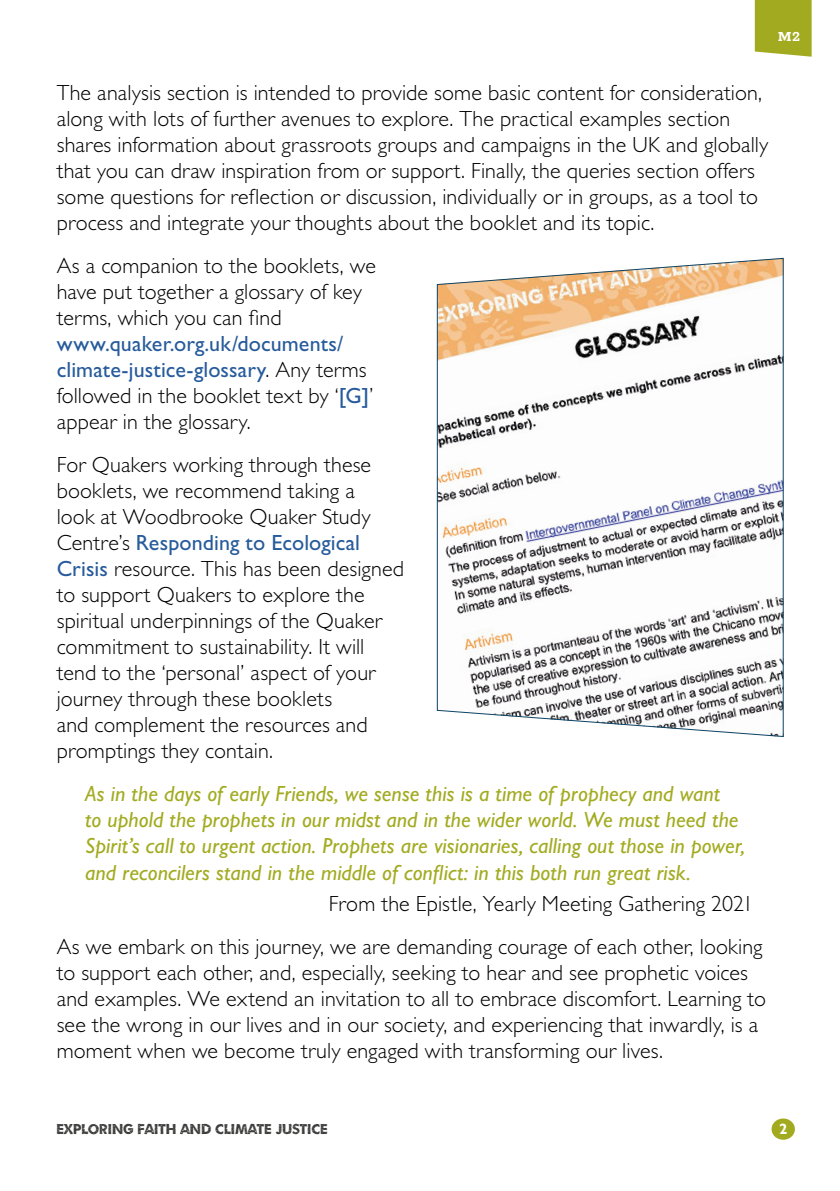
<style>
.page{position:relative;width:840px;height:1191px;background:#fff}
.page>*{position:absolute;margin:0;border:0;box-sizing:border-box;transform-origin:0 0}
.t1{font:300 22px/26px "Gill Sans Std";letter-spacing:.005em;color:#000}
.t2{font:italic 22px/26px "Gill Sans Std";letter-spacing:.005em;color:#a2ab20}
.t3{font:16px "Umbrage";letter-spacing:.02em;color:#3c3c3b}
.t4{font:700 16px "Rokkitt";color:#fff}
.t5{font:700 15px "Gill Sans Std";color:#fff}
.s1{font-weight:400;color:#275b9b}
</style>
<div class="page">
<svg style="left:436px;top:258px;width:347px;height:479px"></svg>
<div style="left:771px;top:1118px;width:23px;height:21px;background:#a2ab20;border-radius:50%"></div>
<svg style="left:754px;top:0;width:57px;height:57px;background:#a7b02e"></svg>
<p class="t4" style="left:777px;top:24px;width:24px">M2</p>
<p class="t1" style="left:57px;top:80px;width:712px">The analysis section is intended to provide some basic content for consideration, along with lots of further avenues to explore. The practical examples section shares information about grassroots groups and campaigns in the UK and globally that you can draw inspiration from or support. Finally, the queries section offers some questions for reflection or discussion, individually or in groups, as a tool to process and integrate your thoughts about the booklet and its topic.</p>
<p class="t1" style="left:57px;top:253px;width:320px">As a companion to the booklets, we have put together a glossary of key terms, which you can find</p>
<p class="t1" style="left:57px;top:331px;width:318px"><span class="s1">www.quaker.org.uk/documents/ climate-justice-glossary</span>. Any terms followed in the booklet text by ‘<span class="s1">[G]</span>’ appear in the glossary.</p>
<p class="t1" style="left:57px;top:452px;width:349px">For Quakers working through these booklets, we recommend taking a<br>look at Woodbrooke Quaker Study Centre’s <span class="s1">Responding to Ecological Crisis</span> resource. This has been designed to support Quakers to explore the spiritual underpinnings of the Quaker commitment to sustainability. It will tend to the ‘personal’ aspect of your journey through these booklets<br>and complement the resources and promptings they contain.</p>
<p class="t2" style="left:85px;top:781px;width:661px">As in the days of early Friends, we sense this is a time of prophecy and want<br>to uphold the prophets in our midst and in the wider world. We must heed the Spirit’s call to urgent action. Prophets are visionaries, calling out those in power, and reconcilers stand in the middle of conflict: in this both run great risk.</p>
<p class="t1" style="left:57px;top:882px;width:707px;line-height:43px;text-indent:272px">From the Epistle, Yearly Meeting Gathering 2021<br>As we embark on this journey, we are demanding courage of each other, looking</p>
<p class="t1" style="left:57px;top:960px;width:710px">to support each other, and, especially, seeking to hear and see prophetic voices and examples. We extend an invitation to all to embrace discomfort. Learning to see the wrong in our lives and in our society, and experiencing that inwardly, is a moment when we become truly engaged with transforming our lives.</p>
<p class="t3" style="left:57px;top:1119px;width:272px">EXPLORING FAITH AND CLIMATE JUSTICE</p>
<p class="t5" style="left:778px;top:1120px;width:10px">2</p>
</div>
